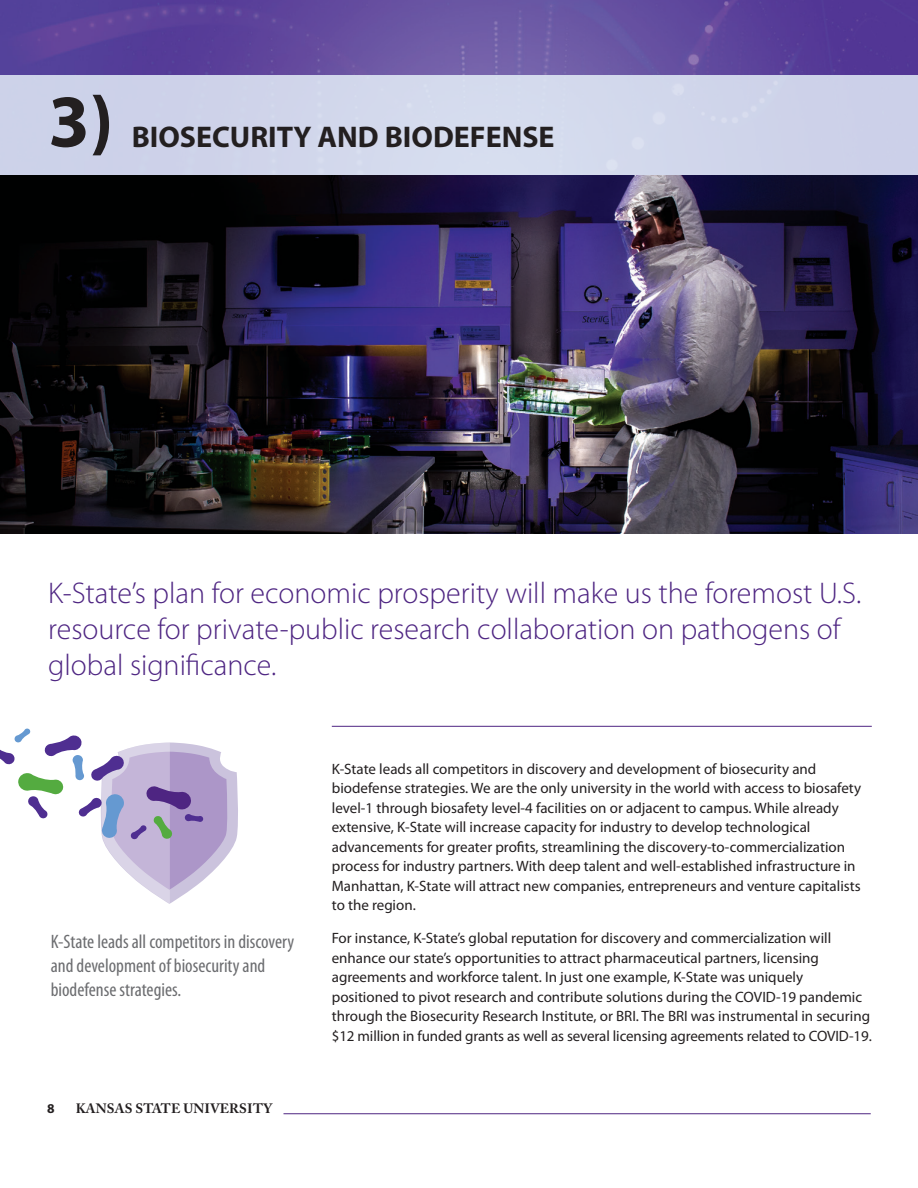
<style>
.page{position:relative;width:918px;height:1188px;background:#fff}
.page>*{position:absolute;margin:0;border:0;box-sizing:border-box;transform-origin:0 0}
.t1{font:700 75px "Myriad Pro";color:#231f20}
.t2{font:300 30px/36px "Myriad Pro";color:#4e2582}
.t3{font:700 30px "Myriad Pro";color:#231f20}
.t4{font:condensed 19.5px/24px "Myriad Pro";color:#6c6d70}
.t5{font:15px/19.5px "Myriad Pro";color:#231f20}
.t6{font:700 13.5px "Adobe Caslon Pro";letter-spacing:.015em;color:#231f20}
.t7{font:700 13.5px "Myriad Pro";color:#231f20}
</style>
<div class="page">
<hr style="left:284px;top:1113px;width:587px;height:1px;background:#4e2582">
<img style="left:0;top:0;width:918px;height:76px">
<div style="left:0;top:76px;width:918px;height:101px;background:#cfd5ea"></div>
<hr style="left:332px;top:726px;width:540px;height:1px;background:#4e2582">
<img style="left:0;top:176px;width:918px;height:358px">
<svg style="left:0;top:728px;width:238px;height:176px"></svg>
<p class="t1" style="left:48px;top:72px;width:67px">3)</p>
<p class="t3" style="left:132px;top:117px;width:424px">BIOSECURITY AND BIODEFENSE</p>
<p class="t2" style="left:48px;top:575px;width:815px">K-State’s plan for economic prosperity will make us the foremost U.S. resource for private-public research collaboration on pathogens of global significance.</p>
<p class="t4" style="left:51px;top:929px;width:245px">K-State leads all competitors in discovery and development of biosecurity and biodefense strategies.</p>
<p class="t7" style="left:47px;top:1100px;width:9px">8</p>
<p class="t6" style="left:76px;top:1101px;width:198px">KANSAS STATE UNIVERSITY</p>
<p class="t5" style="left:332px;top:759px;width:531px">K-State leads all competitors in discovery and development of biosecurity and biodefense strategies. We are the only university in the world with access to biosafety level-1 through biosafety level-4 facilities on or adjacent to campus. While already extensive, K-State will increase capacity for industry to develop technological advancements for greater profits, streamlining the discovery-to-commercialization process for industry partners. With deep talent and well-established infrastructure in Manhattan, K-State will attract new companies, entrepreneurs and venture capitalists to the region.</p>
<p class="t5" style="left:332px;top:928px;width:541px">For instance, K-State’s global reputation for discovery and commercialization will enhance our state’s opportunities to attract pharmaceutical partners, licensing agreements and workforce talent. In just one example, K-State was uniquely positioned to pivot research and contribute solutions during the COVID-19 pandemic through the Biosecurity Research Institute, or BRI. The BRI was instrumental in securing $12 million in funded grants as well as several licensing agreements related to COVID-19.</p>
</div>
